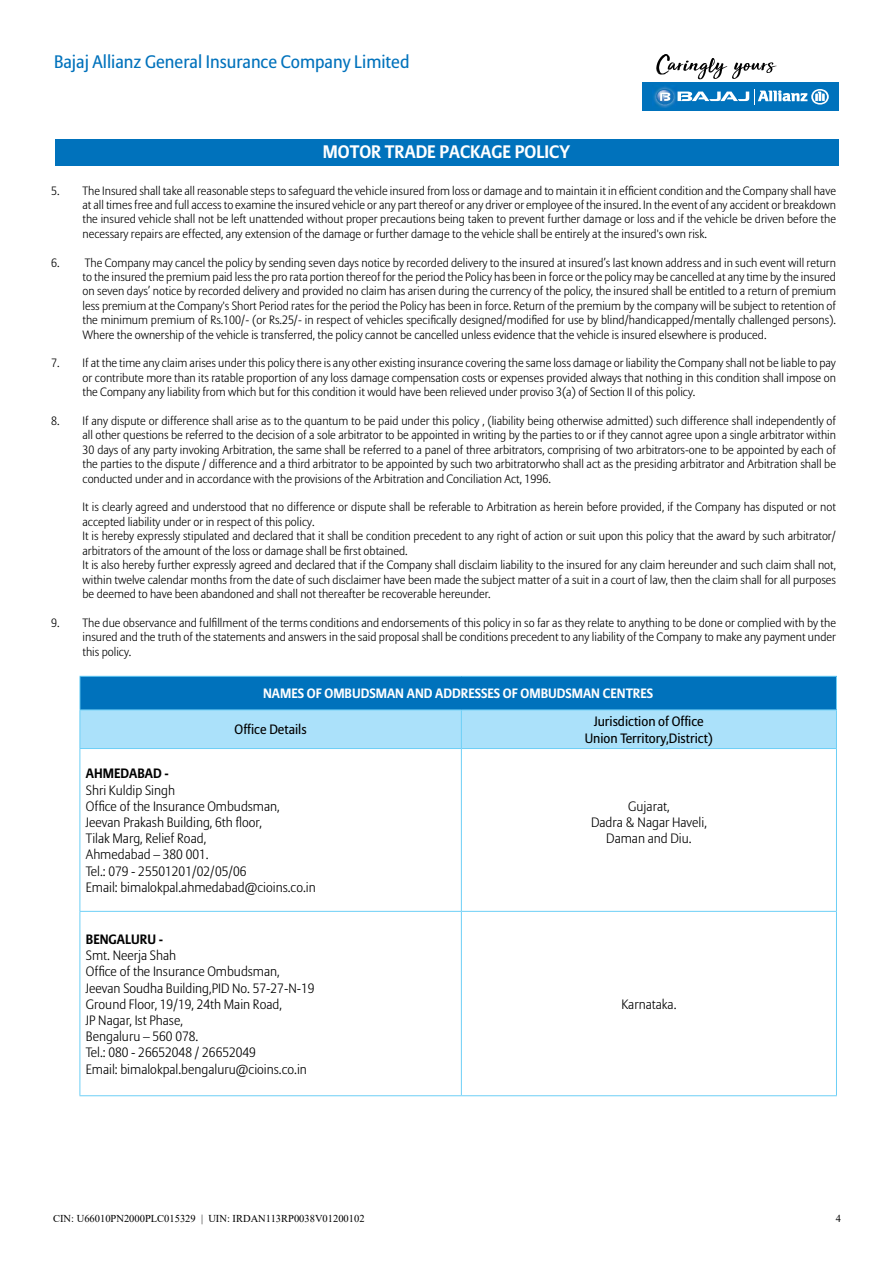
<style>
.page{position:relative;width:893px;height:1263px;background:#fff}
.page>*{position:absolute;margin:0;border:0;box-sizing:border-box;transform-origin:0 0}
.t1{font:18px "Allianz Sans";color:#0072bc}
.t2{font:700 18px "Allianz Sans";color:#fff}
.t3{font:300 13.5px/16.2px "Allianz Sans";color:#000}
.t4{font:13.5px/16.2px "Allianz Sans";color:#000;text-align:center}
.t5{font:700 13.5px "Allianz Sans";color:#fff}
.t6{font:700 13.5px "Allianz Sans";color:#000}
.t7{font:300 12px/14.4px "Allianz Sans";color:#000;text-align:justify}
.t8{font:10.5px "Times New Roman";color:#000}
</style>
<div class="page">
<div style="left:55px;top:139px;width:783px;height:27px;background:#0072bc"></div>
<div style="left:642px;top:82px;width:197px;height:29px;background:#0072bc"></div>
<img style="left:654px;top:86px;width:17px;height:22px">
<svg style="left:655px;top:88px;width:174px;height:17px"></svg>
<svg style="left:656px;top:54px;width:121px;height:25px"></svg>
<div style="left:80px;top:676px;width:756px;height:34px;background:#0072bc"></div>
<div style="left:81px;top:710px;width:755px;height:38px;background:#abe1fa"></div>
<hr style="left:80px;top:676px;width:381px;height:1px;background:#6dcff6">
<hr style="left:80px;top:677px;width:1px;height:32px;background:#6dcff6">
<hr style="left:461px;top:676px;width:376px;height:1px;background:#6dcff6">
<hr style="left:836px;top:677px;width:1px;height:32px;background:#6dcff6">
<hr style="left:80px;top:709px;width:381px;height:1px;background:#6dcff6">
<hr style="left:80px;top:710px;width:1px;height:38px;background:#6dcff6">
<hr style="left:461px;top:709px;width:376px;height:1px;background:#6dcff6">
<hr style="left:461px;top:710px;width:1px;height:38px;background:#6dcff6">
<hr style="left:836px;top:710px;width:1px;height:38px;background:#6dcff6">
<hr style="left:80px;top:748px;width:381px;height:1px;background:#6dcff6">
<hr style="left:80px;top:749px;width:1px;height:162px;background:#6dcff6">
<hr style="left:461px;top:748px;width:376px;height:1px;background:#6dcff6">
<hr style="left:461px;top:749px;width:1px;height:162px;background:#6dcff6">
<hr style="left:836px;top:749px;width:1px;height:162px;background:#6dcff6">
<hr style="left:80px;top:911px;width:381px;height:1px;background:#6dcff6">
<hr style="left:80px;top:912px;width:1px;height:183px;background:#6dcff6">
<hr style="left:461px;top:911px;width:376px;height:1px;background:#6dcff6">
<hr style="left:461px;top:912px;width:1px;height:183px;background:#6dcff6">
<hr style="left:836px;top:912px;width:1px;height:183px;background:#6dcff6">
<hr style="left:80px;top:1095px;width:381px;height:1px;background:#6dcff6">
<hr style="left:461px;top:1095px;width:376px;height:1px;background:#6dcff6">
<h1 class="t1" style="left:54px;top:51px;width:357px">Bajaj Allianz General Insurance Company Limited</h1>
<h1 class="t2" style="left:323px;top:141px;width:249px">MOTOR TRADE PACKAGE POLICY</h1>
<p class="t7" style="left:83px;top:183px;width:755px;text-indent:-32px">5. The Insured shall take all reasonable steps to safeguard the vehicle insured from loss or damage and to maintain it in efficient condition and the Company shall have at all times free and full access to examine the insured vehicle or any part thereof or any driver or employee of the insured. In the event of any accident or breakdown the insured vehicle shall not be left unattended without proper precautions being taken to prevent further damage or loss and if the vehicle be driven before the necessary repairs are effected, any extension of the damage or further damage to the vehicle shall be entirely at the insured's own risk.</p>
<p class="t7" style="left:83px;top:255px;width:755px;text-indent:-32px">6. The Company may cancel the policy by sending seven days notice by recorded delivery to the insured at insured’s last known address and in such event will return to the insured the premium paid less the pro rata portion thereof for the period the Policy has been in force or the policy may be cancelled at any time by the insured on seven days’ notice by recorded delivery and provided no claim has arisen during the currency of the policy, the insured shall be entitled to a return of premium less premium at the Company's Short Period rates for the period the Policy has been in force. Return of the premium by the company will be subject to retention of the minimum premium of Rs.100/- (or Rs.25/- in respect of vehicles specifically designed/modified for use by blind/handicapped/mentally challenged persons).<br>Where the ownership of the vehicle is transferred, the policy cannot be cancelled unless evidence that the vehicle is insured elsewhere is produced.</p>
<p class="t7" style="left:83px;top:356px;width:755px;text-indent:-32px">7. If at the time any claim arises under this policy there is any other existing insurance covering the same loss damage or liability the Company shall not be liable to pay or contribute more than its ratable proportion of any loss damage compensation costs or expenses provided always that nothing in this condition shall impose on the Company any liability from which but for this condition it would have been relieved under proviso 3(a) of Section II of this policy.</p>
<p class="t7" style="left:83px;top:413px;width:755px;text-indent:-32px">8. If any dispute or difference shall arise as to the quantum to be paid under this policy , (liability being otherwise admitted) such difference shall independently of all other questions be referred to the decision of a sole arbitrator to be appointed in writing by the parties to or if they cannot agree upon a single arbitrator within 30 days of any party invoking Arbitration, the same shall be referred to a panel of three arbitrators, comprising of two arbitrators-one to be appointed by each of the parties to the dispute / difference and a third arbitrator to be appointed by such two arbitratorwho shall act as the presiding arbitrator and Arbitration shall be conducted under and in accordance with the provisions of the Arbitration and Conciliation Act, 1996.</p>
<p class="t7" style="left:83px;top:500px;width:755px;text-align:left">It is clearly agreed and understood that no difference or dispute shall be referable to Arbitration as herein before provided, if the Company has disputed or not accepted liability under or in respect of this policy.<br>It is hereby expressly stipulated and declared that it shall be condition precedent to any right of action or suit upon this policy that the award by such arbitrator/ arbitrators of the amount of the loss or damage shall be first obtained.<br>It is also hereby further expressly agreed and declared that if the Company shall disclaim liability to the insured for any claim hereunder and such claim shall not, within twelve calendar months from the date of such disclaimer have been made the subject matter of a suit in a court of law, then the claim shall for all purposes be deemed to have been abandoned and shall not thereafter be recoverable hereunder.</p>
<p class="t7" style="left:83px;top:615px;width:755px;text-indent:-32px">9. The due observance and fulfillment of the terms conditions and endorsements of this policy in so far as they relate to anything to be done or complied with by the insured and the truth of the statements and answers in the said proposal shall be conditions precedent to any liability of the Company to make any payment under this policy.</p>
<p class="t5" style="left:263px;top:685px;width:392px">NAMES OF OMBUDSMAN AND ADDRESSES OF OMBUDSMAN CENTRES</p>
<p class="t4" style="left:235px;top:721px;width:73px">Office Details</p>
<p class="t4" style="left:585px;top:713px;width:130px">Jurisdiction of Office<br>Union Territory,District)</p>
<p class="t6" style="left:86px;top:765px;width:84px">AHMEDABAD -</p>
<p class="t3" style="left:86px;top:782px;width:231px">Shri Kuldip Singh<br>Office of the Insurance Ombudsman,<br>Jeevan Prakash Building, 6th floor,<br>Tilak Marg, Relief Road,<br>Ahmedabad – 380 001.<br>Tel.: 079 - 25501201/02/05/06<br>Email: bimalokpal.ahmedabad@cioins.co.in</p>
<p class="t3" style="left:591px;top:798px;width:117px;text-align:center">Gujarat,<br>Dadra &amp; Nagar Haveli,<br>Daman and Diu.</p>
<p class="t6" style="left:86px;top:931px;width:79px">BENGALURU -</p>
<p class="t3" style="left:86px;top:947px;width:230px">Smt. Neerja Shah<br>Office of the Insurance Ombudsman,<br>Jeevan Soudha Building,PID No. 57-27-N-19<br>Ground Floor, 19/19, 24th Main Road,<br>JP Nagar, Ist Phase,<br>Bengaluru – 560 078.<br>Tel.: 080 - 26652048 / 26652049<br>Email: bimalokpal.bengaluru@cioins.co.in</p>
<p class="t3" style="left:621px;top:996px;width:57px">Karnataka.</p>
<p class="t8" style="left:53px;top:1211px;width:313px">CIN: U66010PN2000PLC015329 | UIN: IRDAN113RP0038V01200102</p>
<p class="t8" style="left:836px;top:1211px;width:7px">4</p>
</div>
